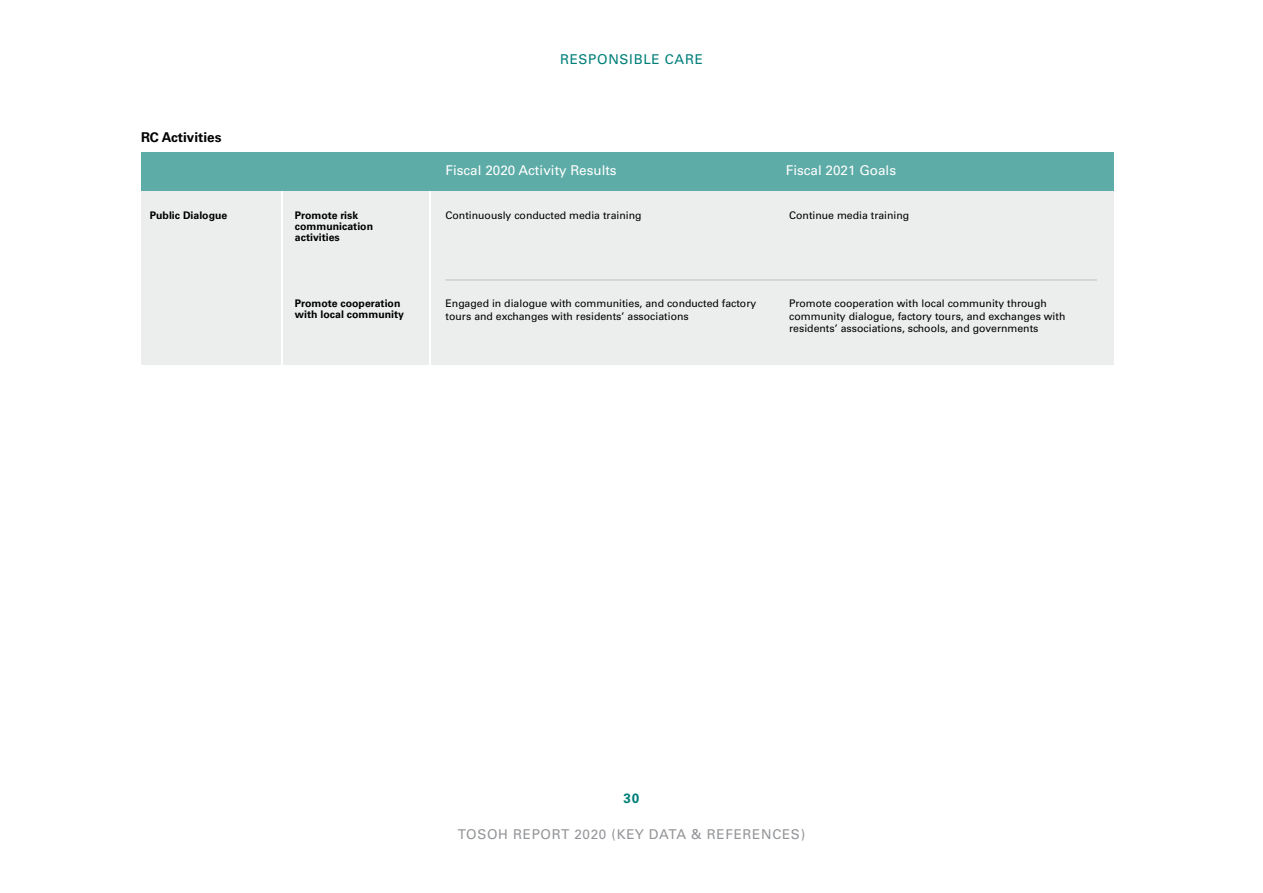
<style>
.page{position:relative;width:1263px;height:893px;background:#fff}
.page>*{position:absolute;margin:0;border:0;box-sizing:border-box;transform-origin:0 0}
.t1{font:13.5px "Univers LT Std";color:#fff}
.t2{font:13.5px "Univers LT Std";letter-spacing:.05em;color:#939598}
.t3{font:13.5px "Univers LT Std";letter-spacing:.05em;color:#008079}
.t4{font:700 13.5px "Univers LT Std";color:#000}
.t5{font:700 13.5px "Univers LT Std";color:#008079}
.t6{font:10.5px/12.6px "Univers LT Std";color:#010000}
.t7{font:700 10.5px/10.8px "Univers LT Std";color:#000}
</style>
<div class="page">
<div style="left:141px;top:185px;width:972px;height:179px;background:#eceded"></div>
<hr style="left:281px;top:190px;width:2px;height:579px;background:#fff">
<hr style="left:429px;top:190px;width:2px;height:579px;background:#fff">
<hr style="left:446px;top:280px;width:651px;height:1px;background:#c0bfbf">
<div style="left:141px;top:152px;width:972px;height:38px;background:#5daca7"></div>
<p class="t4" style="left:141px;top:129px;width:82px">RC Activities</p>
<p class="t7" style="left:150px;top:210px;width:79px">Public Dialogue</p>
<p class="t7" style="left:295px;top:210px;width:80px">Promote risk communication activities</p>
<p class="t7" style="left:295px;top:298px;width:111px">Promote cooperation with local community</p>
<p class="t3" style="left:560px;top:51px;width:144px">RESPONSIBLE CARE</p>
<p class="t1" style="left:445px;top:162px;width:173px">Fiscal 2020 Activity Results</p>
<p class="t6" style="left:446px;top:209px;width:198px">Continuously conducted media training</p>
<p class="t1" style="left:786px;top:162px;width:112px">Fiscal 2021 Goals</p>
<p class="t6" style="left:789px;top:209px;width:122px">Continue media training</p>
<p class="t6" style="left:446px;top:297px;width:312px">Engaged in dialogue with communities, and conducted factory tours and exchanges with residents’ associations</p>
<p class="t6" style="left:789px;top:297px;width:278px">Promote cooperation with local community through community dialogue, factory tours, and exchanges with residents’ associations, schools, and governments</p>
<p class="t5" style="left:624px;top:791px;width:17px">30</p>
<p class="t2" style="left:458px;top:826px;width:349px">TOSOH REPORT 2020 (KEY DATA &amp; REFERENCES)</p>
</div>
